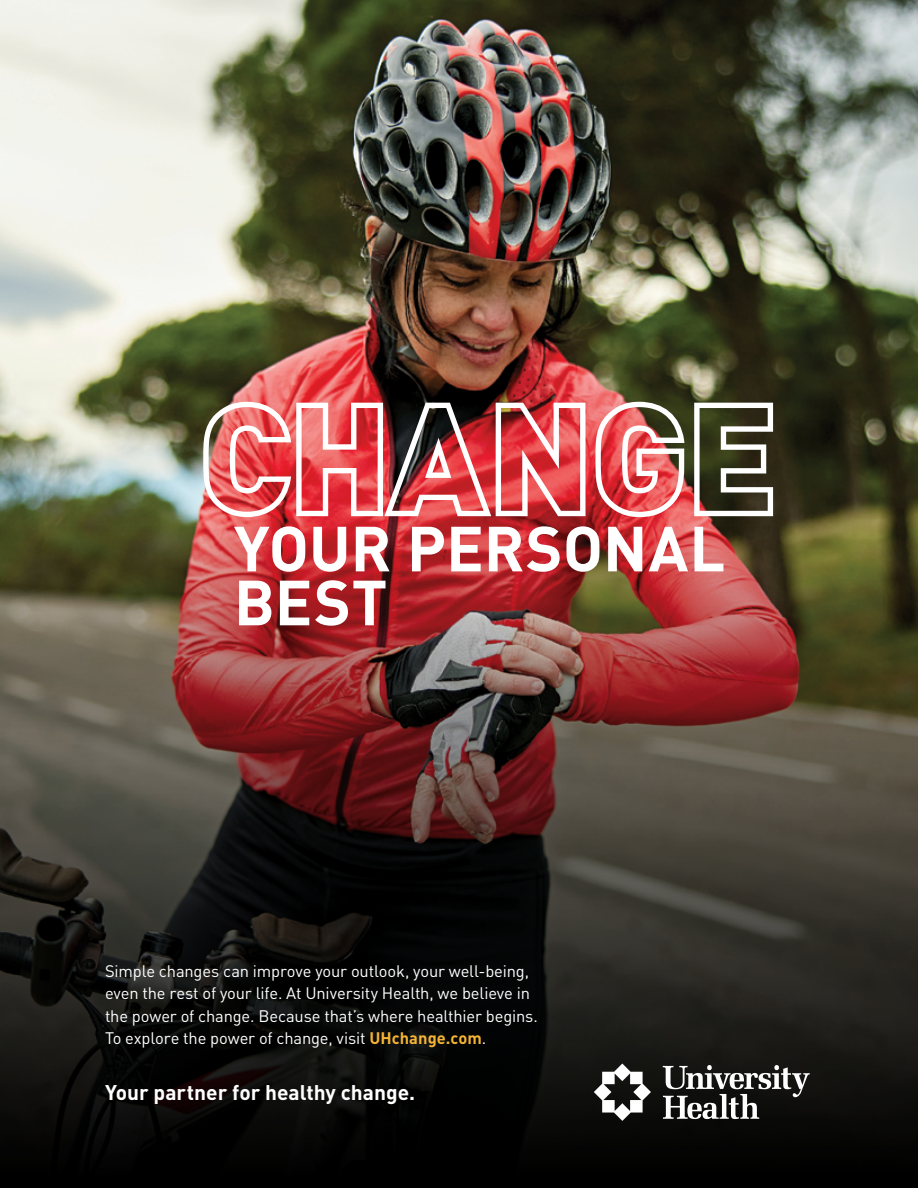
<style>
.page{position:relative;width:918px;height:1188px;background:#fff}
.page>*{position:absolute;margin:0;border:0;box-sizing:border-box;transform-origin:0 0}
.t1{font:700 62.7px/53.8px "DIN Pro";color:#fff}
.t2{font:700 21px "DIN Pro";color:#fff}
.t3{font:16.5px/22.5px "DIN Pro";letter-spacing:-.01em;color:#fff}
.s1{font-weight:700;color:#f4b333}
</style>
<div class="page">
<img style="left:0;top:0;width:918px;height:379px">
<img style="left:0;top:379px;width:918px;height:809px">
<svg style="left:203px;top:402px;width:382px;height:115px"></svg>
<svg style="left:595px;top:402px;width:89px;height:115px"></svg>
<svg style="left:694px;top:403px;width:79px;height:113px"></svg>
<svg style="left:663px;top:1065px;width:147px;height:54px"></svg>
<svg style="left:594px;top:1064px;width:57px;height:57px"></svg>
<h1 class="t1" style="left:234px;top:519px;width:493px">YOUR PERSONAL<br>BEST</h1>
<p class="t3" style="left:105px;top:959px;width:434px">Simple changes can improve your outlook, your well-being, even the rest of your life. At University Health, we believe in the power of change. Because that’s where healthier begins.<br>To explore the power of change, visit <span class="s1">UHchange.com</span>.</p>
<p class="t2" style="left:105px;top:1078px;width:311px">Your partner for healthy change.</p>
</div>
